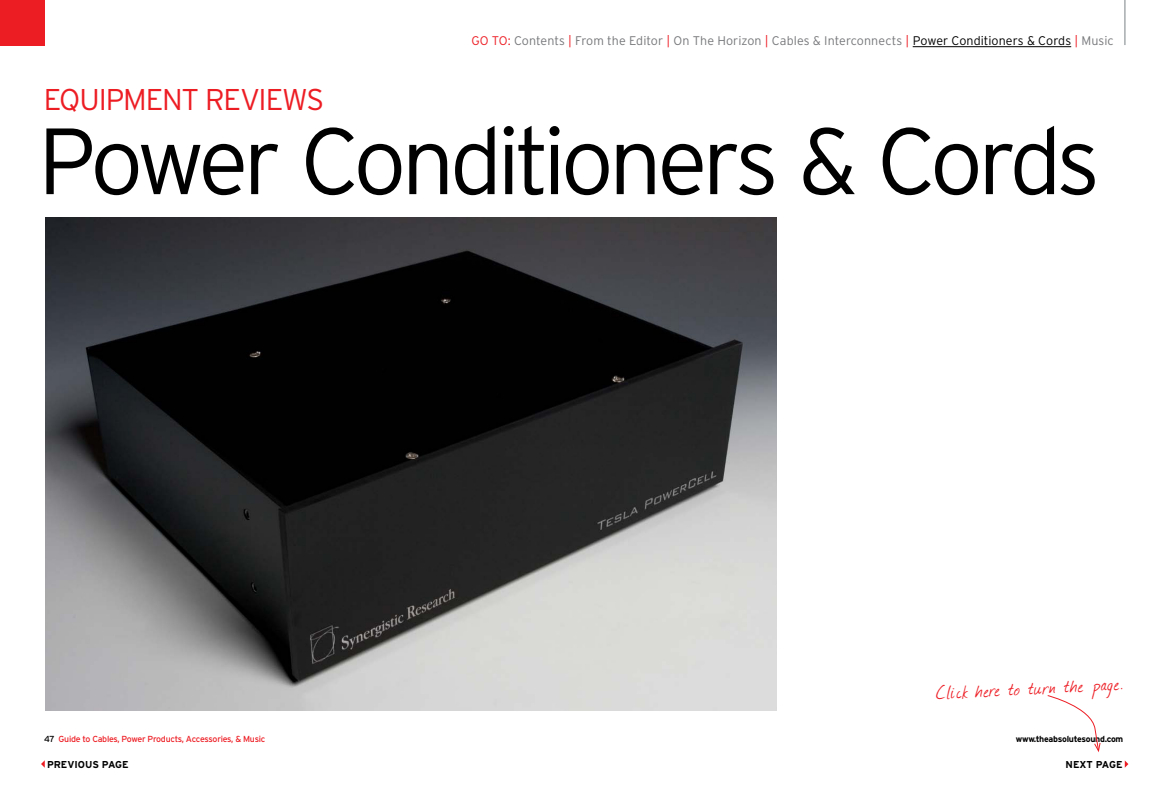
<style>
.page{position:relative;width:1170px;height:788px;background:#fff}
.page>*{position:absolute;margin:0;border:0;box-sizing:border-box;transform-origin:0 0}
.t1{font:300 93.75px "Interstate";letter-spacing:-.06em;color:#000}
.t2{font:300 30px "Interstate";color:#ed1d24}
.t3{font:22.5px "Journal";color:#ed1d24}
.t4{font:300 12.5px "Interstate";letter-spacing:.005em;color:#77787b}
.t5{font:700 10px "Interstate";color:#000}
.t6{font:8.75px "Interstate";letter-spacing:-.03em;color:#ed1d24}
.t7{font:700 8.75px "Interstate";letter-spacing:-.03em;color:#000}
.s1{color:#ed1d24}
.s2{color:#000}
</style>
<div class="page">
<svg style="left:1125px;top:760px;width:3px;height:7px"></svg>
<svg style="left:41px;top:760px;width:4px;height:7px"></svg>
<hr style="left:1125px;top:0;width:1px;height:45px;background:#b1b4b6">
<div style="left:0;top:0;width:45px;height:45px;background:#ed1d24"></div>
<hr style="left:913px;top:46px;width:158px;height:1px;background:#000">
<svg style="left:1047px;top:695px;width:54px;height:57px"></svg>
<img style="left:45px;top:217px;width:731px;height:493px">
<p class="t4" style="left:471px;top:34px;width:644px"><span class="s1">go to:</span> Contents <span class="s1">|</span> From the Editor <span class="s1">|</span> On The Horizon <span class="s1">|</span> Cables &amp; Interconnects <span class="s1">|</span> <span class="s2">Power Conditioners &amp; Cords</span> <span class="s1">|</span> Music</p>
<h2 class="t2" style="left:44px;top:82px;width:53px">Equipmen</h2>
<h2 class="t2" style="left:181px;top:82px;width:140px">t reviews</h2>
<h1 class="t1" style="left:38px;top:108px;width:1064px">Power Conditioners &amp; Cords</h1>
<h3 class="t3" style="left:935px;top:677px;width:189px;rotate:-3deg">Click here to turn the page.</h3>
<p class="t6" style="left:44px;top:734px;width:223px"><span class="s2">47</span> Guide to Cables, Power Products, Accessories, &amp; Music</p>
<p class="t7" style="left:1016px;top:734px;width:109px">www.theabsolutesound.com</p>
<p class="t5" style="left:47px;top:758px;width:35px">previous</p>
<p class="t5" style="left:102px;top:758px;width:27px">page</p>
<p class="t5" style="left:1066px;top:758px;width:57px">NEXT page</p>
</div>
